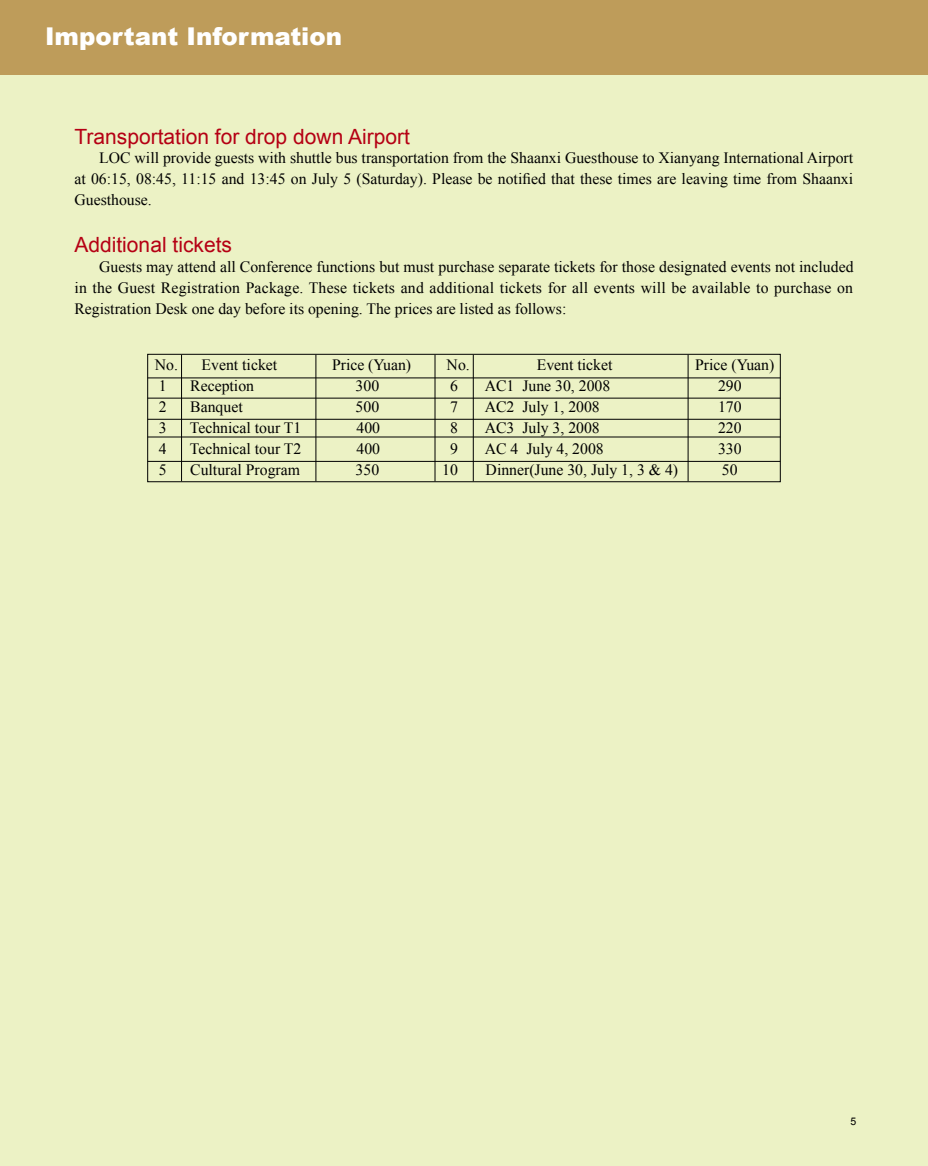
<style>
.page{position:relative;width:928px;height:1166px;background:#ecf2c5}
.page>*{position:absolute;margin:0;border:0;box-sizing:border-box;transform-origin:0 0}
.t1{font:900 24.5px "Arial";color:#fff}
.t2{font:21px "Arial";color:#b50014}
.t3{font:15.75px/21px "Times New Roman";color:#000;text-align:justify}
</style>
<div class="page">
<div style="left:0;top:0;width:928px;height:75px;background:#be9c5a"></div>
<div style="left:147px;top:354px;width:633px;height:128px;border:1px solid #000"></div>
<hr style="left:148px;top:377px;width:632px;height:1px;background:#000">
<hr style="left:148px;top:398px;width:632px;height:1px;background:#000">
<hr style="left:148px;top:419px;width:632px;height:1px;background:#000">
<hr style="left:148px;top:437px;width:632px;height:1px;background:#000">
<hr style="left:148px;top:461px;width:632px;height:1px;background:#000">
<hr style="left:181px;top:355px;width:1px;height:126px;background:#000">
<hr style="left:315px;top:355px;width:1px;height:126px;background:#000">
<hr style="left:434px;top:355px;width:1px;height:126px;background:#000">
<hr style="left:473px;top:355px;width:1px;height:126px;background:#000">
<hr style="left:687px;top:355px;width:1px;height:126px;background:#000">
<h1 class="t1" style="left:45px;top:18px;width:298px">Important Information</h1>
<h2 class="t2" style="left:74px;top:122px;width:337px">Transportation for drop down Airport</h2>
<p class="t3" style="left:74px;top:147px;width:780px;text-indent:25px">LOC will provide guests with shuttle bus transportation from the Shaanxi Guesthouse to Xianyang International Airport at 06:15, 08:45, 11:15 and 13:45 on July 5 (Saturday). Please be notified that these times are leaving time from Shaanxi Guesthouse.</p>
<h2 class="t2" style="left:74px;top:231px;width:159px">Additional tickets</h2>
<p class="t3" style="left:74px;top:256px;width:780px;text-indent:25px">Guests may attend all Conference functions but must purchase separate tickets for those designated events not included in the Guest Registration Package. These tickets and additional tickets for all events will be available to purchase on Registration Desk one day before its opening. The prices are listed as follows:</p>
<p class="t3" style="left:155px;top:354px;width:124px">No. Event ticket</p>
<p class="t3" style="left:332px;top:354px;width:81px">Price (Yuan)</p>
<p class="t3" style="left:446px;top:354px;width:25px">No.</p>
<p class="t3" style="left:537px;top:354px;width:77px">Event ticket</p>
<p class="t3" style="left:695px;top:354px;width:81px">Price (Yuan)</p>
<p class="t3" style="left:159px;top:375px;width:9px">1</p>
<p class="t3" style="left:190px;top:375px;width:65px">Reception</p>
<p class="t3" style="left:355px;top:375px;width:25px">300</p>
<p class="t3" style="left:450px;top:375px;width:9px">6</p>
<p class="t3" style="left:485px;top:375px;width:127px">AC1 June 30, 2008</p>
<p class="t3" style="left:718px;top:375px;width:25px">290</p>
<p class="t3" style="left:159px;top:396px;width:9px">2</p>
<p class="t3" style="left:190px;top:396px;width:54px">Banquet</p>
<p class="t3" style="left:355px;top:396px;width:25px">500</p>
<p class="t3" style="left:450px;top:396px;width:9px">7</p>
<p class="t3" style="left:485px;top:396px;width:117px">AC2 July 1, 2008</p>
<p class="t3" style="left:718px;top:396px;width:25px">170</p>
<p class="t3" style="left:159px;top:417px;width:9px">3</p>
<p class="t3" style="left:190px;top:417px;width:113px">Technical tour T1</p>
<p class="t3" style="left:356px;top:417px;width:25px">400</p>
<p class="t3" style="left:450px;top:417px;width:9px">8</p>
<p class="t3" style="left:485px;top:417px;width:117px">AC3 July 3, 2008</p>
<p class="t3" style="left:718px;top:417px;width:25px">220</p>
<p class="t3" style="left:159px;top:438px;width:9px">4</p>
<p class="t3" style="left:190px;top:438px;width:113px">Technical tour T2</p>
<p class="t3" style="left:356px;top:438px;width:25px">400</p>
<p class="t3" style="left:450px;top:438px;width:9px">9</p>
<p class="t3" style="left:485px;top:438px;width:121px">AC 4 July 4, 2008</p>
<p class="t3" style="left:718px;top:438px;width:25px">330</p>
<p class="t3" style="left:159px;top:459px;width:9px">5</p>
<p class="t3" style="left:190px;top:459px;width:111px">Cultural Program</p>
<p class="t3" style="left:355px;top:459px;width:25px">350</p>
<p class="t3" style="left:442px;top:459px;width:17px">10</p>
<p class="t3" style="left:485px;top:459px;width:194px">Dinner(June 30, July 1, 3 &amp; 4)</p>
<p class="t3" style="left:722px;top:459px;width:17px">50</p>
</div>
